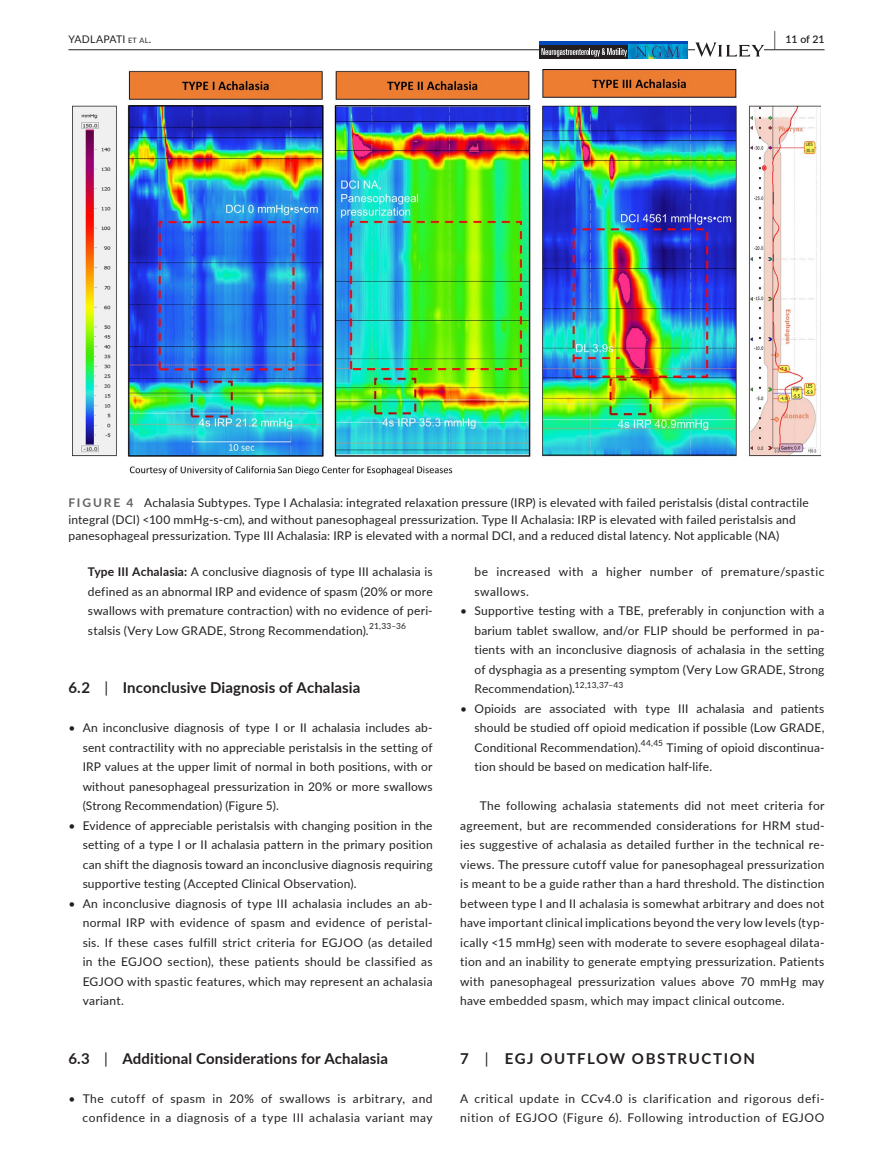
<style>
.page{position:relative;width:893px;height:1174px;background:#fff}
.page>*{position:absolute;margin:0;border:0;box-sizing:border-box;transform-origin:0 0}
.t1{font:700 15px "Lato";letter-spacing:.005em;color:#231f20}
.t2{font:700 15px "Lato";letter-spacing:.105em;color:#231f20}
.t3{font:12px/19.5px "Lato";letter-spacing:.015em;color:#231f20;text-align:justify}
.t4{font:12px/19.5px "Lato";letter-spacing:.04em;color:#231f20;text-align:right}
.t5{font:12px/19.5px "Lato";letter-spacing:.05em;color:#231f20}
.t6{font:10.5px "Lato";letter-spacing:.02em;color:#231f20}
.t7{font:600 10.5px "Lato";color:#231f20}
.t8{font:8.4px "Lato";letter-spacing:.02em;color:#231f20}
.s1{font-size:7.35px}
.s2{font-size:19.5px}
.s3{font-weight:700;color:#636366}
.s4{font-weight:700}
.s5{font-weight:400}
</style>
<div class="page">
<hr style="left:68px;top:49px;width:756px;height:1px;background:#231f20">
<div style="left:539px;top:41px;width:149px;height:18px;background:#231f20"></div>
<svg style="left:541px;top:48px;width:86px;height:9px"></svg>
<hr style="left:539px;top:41px;width:149px;height:4px;background:#004aba">
<img style="left:629px;top:45px;width:59px;height:14px">
<svg style="left:695px;top:42px;width:69px;height:15px"></svg>
<img style="left:72px;top:69px;width:749px;height:406px">
<p class="t6" style="left:68px;top:31px;width:84px">YADLAPATI <span class="s1">et al</span>.</p>
<p class="t7" style="left:774px;top:31px;width:52px"><span class="s2">|</span> 11 of 21</p>
<p class="t3" style="left:68px;top:494px;width:742px;line-height:16.5px;text-align:left"><span class="s3">FIGURE 4</span> Achalasia Subtypes. Type I Achalasia: integrated relaxation pressure (IRP) is elevated with failed peristalsis (distal contractile integral (DCI) &lt;100 mmHg-s-cm), and without panesophageal pressurization. Type II Achalasia: IRP is elevated with failed peristalsis and panesophageal pressurization. Type III Achalasia: IRP is elevated with a normal DCI, and a reduced distal latency. Not applicable (NA)</p>
<p class="t3" style="left:88px;top:561px;width:346px"><span class="s4">Type III Achalasia:</span> A conclusive diagnosis of type III achalasia is defined as an abnormal IRP and evidence of spasm (20% or more swallows with premature contraction) with no evidence of peri&shy;stalsis (Very Low GRADE, Strong Recommendation).</p>
<p class="t8" style="left:369px;top:620px;width:38px">21,33–36</p>
<p class="t1" style="left:68px;top:677px;width:293px">6.2 <span class="s5">|</span> Inconclusive Diagnosis of Achalasia</p>
<p class="t3" style="left:83px;top:717px;width:351px;text-indent:-14px">• An inconclusive diagnosis of type I or II achalasia includes ab&shy;sent contractility with no appreciable peristalsis in the setting of IRP values at the upper limit of normal in both positions, with or without panesophageal pressurization in 20% or more swallows (Strong Recommendation) (Figure 5).</p>
<p class="t3" style="left:83px;top:815px;width:351px;text-indent:-14px">• Evidence of appreciable peristalsis with changing position in the setting of a type I or II achalasia pattern in the primary position can shift the diagnosis toward an inconclusive diagnosis requiring supportive testing (Accepted Clinical Observation).</p>
<p class="t3" style="left:83px;top:893px;width:351px;text-indent:-14px">• An inconclusive diagnosis of type III achalasia includes an ab&shy;normal IRP with evidence of spasm and evidence of peristal&shy;sis. If these cases fulfill strict criteria for EGJOO (as detailed in the EGJOO section), these patients should be classified as EGJOO with spastic features, which may represent an achalasia variant.</p>
<p class="t1" style="left:68px;top:1047px;width:321px">6.3 <span class="s5">|</span> Additional Considerations for Achalasia</p>
<p class="t4" style="left:68px;top:1088px;width:366px">• The cutoff of spasm in 20% of swallows is arbitrary, and confidence in a diagnosis of a type III achalasia variant may</p>
<p class="t4" style="left:474px;top:561px;width:351px;text-align:left">be increased with a higher number of premature/spastic swallows.</p>
<p class="t3" style="left:474px;top:600px;width:351px;text-indent:-14px">• Supportive testing with a TBE, preferably in conjunction with a barium tablet swallow, and/or FLIP should be performed in pa&shy;tients with an inconclusive diagnosis of achalasia in the setting of dysphagia as a presenting symptom (Very Low GRADE, Strong Recommendation).<sup>12,13,37–43</sup></p>
<p class="t3" style="left:474px;top:698px;width:351px;text-indent:-14px">• Opioids are associated with type III achalasia and patients should be studied off opioid medication if possible (Low GRADE, Conditional Recommendation).</p>
<p class="t8" style="left:641px;top:737px;width:24px">44,45</p>
<p class="t3" style="left:475px;top:737px;width:351px;text-indent:192px">Timing of opioid discontinua&shy;tion should be based on medication half-life.</p>
<p class="t3" style="left:460px;top:795px;width:366px;text-indent:20px">The following achalasia statements did not meet criteria for agreement, but are recommended considerations for HRM stud&shy;ies suggestive of achalasia as detailed further in the technical re&shy;views. The pressure cutoff value for panesophageal pressurization is meant to be a guide rather than a hard threshold. The distinction between type I and II achalasia is somewhat arbitrary and does not have important clinical implications beyond the very low levels (typ&shy;ically &lt;15 mmHg) seen with moderate to severe esophageal dilata&shy;tion and an inability to generate emptying pressurization. Patients with panesophageal pressurization values above 70 mmHg may have embedded spasm, which may impact clinical outcome.</p>
<p class="t2" style="left:460px;top:1047px;width:296px">7 <span class="s5">|</span> EGJ OUTFLOW OBSTRUCTION</p>
<p class="t5" style="left:460px;top:1088px;width:366px">A critical update in CCv4.0 is clarification and rigorous defi&shy;nition of EGJOO (Figure 6). Following introduction of EGJOO</p>
</div>
